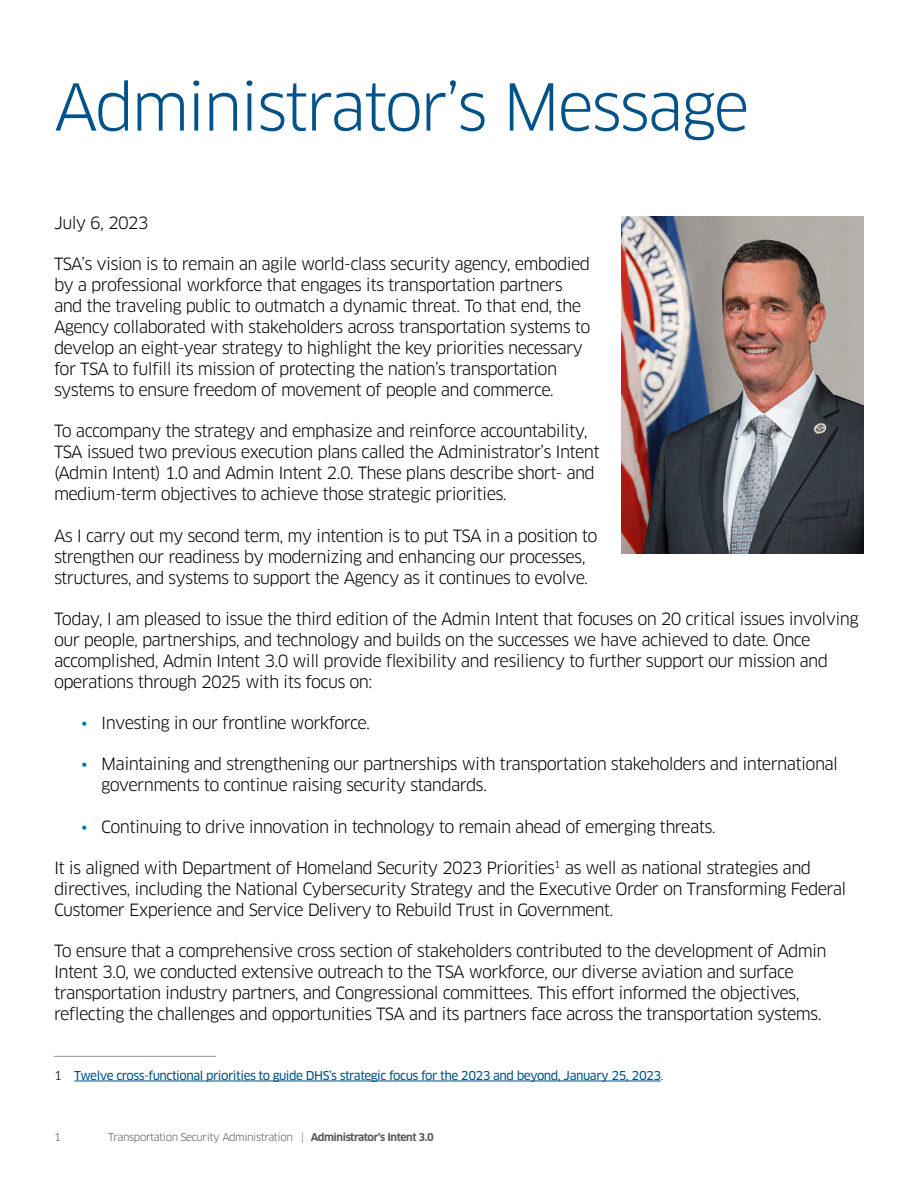
<style>
.page{position:relative;width:918px;height:1188px;background:#fff}
.page>*{position:absolute;margin:0;border:0;box-sizing:border-box;transform-origin:0 0}
.H1_-_Header{font:63px "Clan OT";letter-spacing:-.04em;color:#005288}
.Body{font:16.5px/21px "Clan OT";letter-spacing:-.04em;color:#000}
.Footnotes{font:12px "Clan OT News";letter-spacing:-.04em;color:#005288}
.t1{font:10.5px "Clan OT";letter-spacing:-.04em;color:#5a5b5d}
.s1{color:#0078ae}
.s2{font-family:"Clan OT";color:#000}
.s3{font-weight:700}
</style>
<div class="page">
<hr style="left:54px;top:1056px;width:162px;height:1px;background:#939598">
<hr style="left:74px;top:1081px;width:587px;height:1px;background:#005288">
<img style="left:621px;top:216px;width:243px;height:338px">
<h1 class="H1_-_Header" style="left:54px;top:70px;width:697px">Administrator’s Message</h1>
<p class="Body" style="left:54px;top:212px;width:96px">July 6, 2023</p>
<p class="Body" style="left:54px;top:254px;width:538px">TSA’s vision is to remain an agile world-class security agency, embodied by a professional workforce that engages its transportation partners and the traveling public to outmatch a dynamic threat. To that end, the Agency collaborated with stakeholders across transportation systems to develop an eight-year strategy to highlight the key priorities necessary for TSA to fulfill its mission of protecting the nation’s transportation systems to ensure freedom of movement of people and commerce.</p>
<p class="Body" style="left:54px;top:421px;width:547px">To accompany the strategy and emphasize and reinforce accountability, TSA issued two previous execution plans called the Administrator’s Intent (Admin Intent) 1.0 and Admin Intent 2.0. These plans describe short- and medium-term objectives to achieve those strategic priorities.</p>
<p class="Body" style="left:54px;top:525px;width:545px">As I carry out my second term, my intention is to put TSA in a position to strengthen our readiness by modernizing and enhancing our processes, structures, and systems to support the Agency as it continues to evolve.</p>
<p class="Body" style="left:54px;top:608px;width:806px">Today, I am pleased to issue the third edition of the Admin Intent that focuses on 20 critical issues involving our people, partnerships, and technology and builds on the successes we have achieved to date. Once accomplished, Admin Intent 3.0 will provide flexibility and resiliency to further support our mission and operations through 2025 with its focus on:</p>
<p class="Body" style="left:81px;top:713px;width:291px"><span class="s1">•</span> Investing in our frontline workforce.</p>
<p class="Body" style="left:101px;top:754px;width:738px;text-indent:-20px"><span class="s1">•</span> Maintaining and strengthening our partnerships with transportation stakeholders and international governments to continue raising security standards.</p>
<p class="Body" style="left:81px;top:816px;width:636px"><span class="s1">•</span> Continuing to drive innovation in technology to remain ahead of emerging threats.</p>
<p class="Body" style="left:54px;top:857px;width:794px">It is aligned with Department of Homeland Security 2023 Priorities<sup>1</sup> as well as national strategies and directives, including the National Cybersecurity Strategy and the Executive Order on Transforming Federal<br>Customer Experience and Service Delivery to Rebuild Trust in Government.</p>
<p class="Body" style="left:54px;top:941px;width:774px">To ensure that a comprehensive cross section of stakeholders contributed to the development of Admin Intent 3.0, we conducted extensive outreach to the TSA workforce, our diverse aviation and surface transportation industry partners, and Congressional committees. This effort informed the objectives, reflecting the challenges and opportunities TSA and its partners face across the transportation systems.</p>
<p class="Footnotes" style="left:54px;top:1068px;width:611px"><span class="s2">1</span> Twelve cross-functional priorities to guide DHS’s strategic focus for the 2023 and beyond, January 25, 2023<span class="s2">.</span></p>
<p class="t1" style="left:54px;top:1131px;width:8px">1</p>
<p class="t1" style="left:108px;top:1131px;width:328px">Transportation Security Administration | <span class="s3">Administrator’s Intent 3.0</span></p>
</div>
